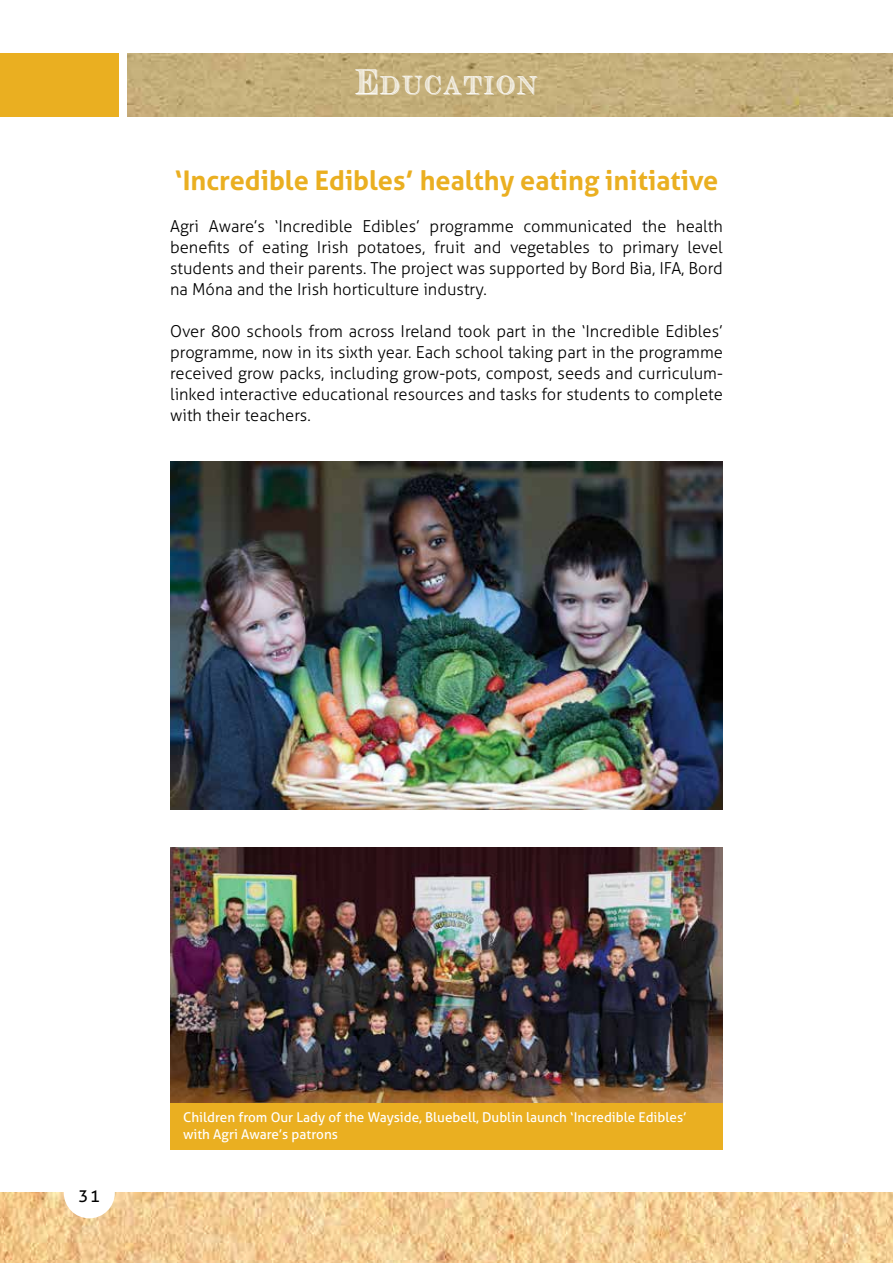
<style>
.page{position:relative;width:893px;height:1263px;background:#fff}
.page>*{position:absolute;margin:0;border:0;box-sizing:border-box;transform-origin:0 0}
.t1{font:700 27px "Aller";color:#eaaf21}
.t2{font:25.5px "Cash Currency";letter-spacing:.1em;color:#fff}
.t3{font:300 16.5px/21px "Aller";color:#000;text-align:justify}
.t4{font:16.5px "Aller";color:#000}
.t5{font:13.5px/16.5px "Aller";color:#fff}
</style>
<div class="page">
<img style="left:0;top:1193px;width:893px;height:70px">
<img style="left:128px;top:53px;width:765px;height:64px">
<div style="left:0;top:53px;width:119px;height:64px;background:#eaaf21"></div>
<img style="left:170px;top:461px;width:553px;height:349px">
<img style="left:170px;top:848px;width:553px;height:254px">
<div style="left:170px;top:1102px;width:553px;height:47px;background:#eaaf21"></div>
<div style="left:64px;top:1167px;width:51px;height:51px;background:#fff;border-radius:50%"></div>
<h2 class="t2" style="left:355px;top:69px;width:184px">Education</h2>
<h1 class="t1" style="left:175px;top:164px;width:545px">‘Incredible Edibles’ healthy eating initiative</h1>
<p class="t3" style="left:170px;top:216px;width:554px">Agri Aware’s ‘Incredible Edibles’ programme communicated the health benefits of eating Irish potatoes, fruit and vegetables to primary level students and their parents. The project was supported by Bord Bia, IFA, Bord na Móna and the Irish horticulture industry.</p>
<p class="t3" style="left:170px;top:321px;width:554px">Over 800 schools from across Ireland took part in the ‘Incredible Edibles’ programme, now in its sixth year. Each school taking part in the programme received grow packs, including grow-pots, compost, seeds and curriculum&shy;linked interactive educational resources and tasks for students to complete with their teachers.</p>
<p class="t4" style="left:79px;top:1186px;width:23px">31</p>
<p class="t5" style="left:183px;top:1109px;width:505px">Children from Our Lady of the Wayside, Bluebell, Dublin launch ‘Incredible Edibles’ with Agri Aware’s patrons</p>
</div>
